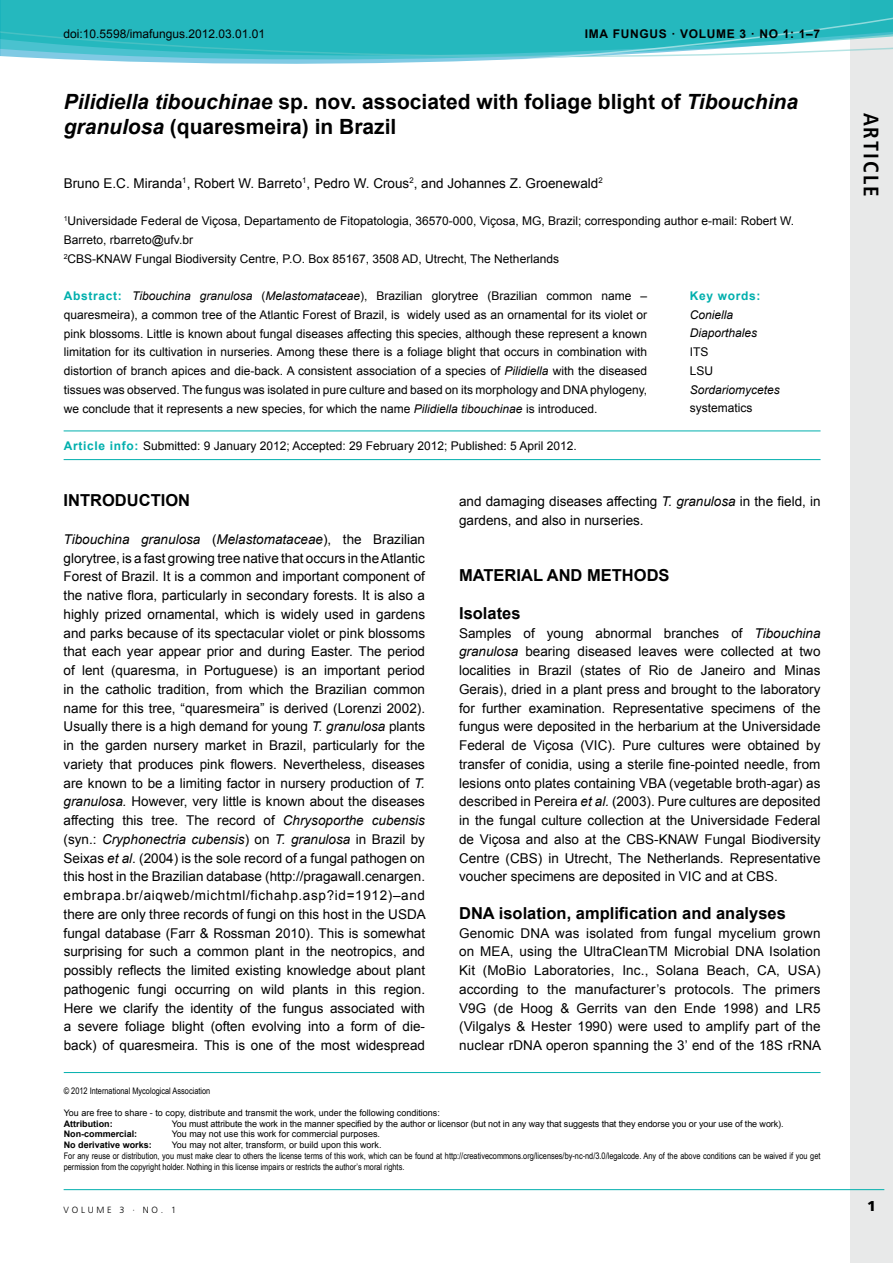
<style>
.page{position:relative;width:893px;height:1263px;background:#fff}
.page>*{position:absolute;margin:0;border:0;box-sizing:border-box;transform-origin:0 0}
.t1{font:700 21px/25.2px "Arial";color:#000}
.t2{font:700 condensed 21px "Frutiger LT Std";letter-spacing:.1em;color:#000}
.t3{font:700 16.5px "Arial";color:#000}
.t4{font:900 14.25px "Frutiger LT Std";color:#000}
.t5{font:13.5px/18.8px "Arial";color:#000;text-align:justify}
.t6{font:12px/18.8px "Arial";color:#000}
.t7{font:italic 12px/18.8px "Arial";color:#000}
.t8{font:700 12px "Arial";letter-spacing:.055em;color:#000}
.t9{font:700 12px "Arial";letter-spacing:.055em;color:#00afad}
.t10{font:9px/10.8px "Arial Narrow";color:#000}
.t11{font:9px "Arial";color:#000}
.t12{font:700 9px "Arial";color:#000}
.t13{font:300 9px "Frutiger LT Std";letter-spacing:.3em;color:#000}
.s1{font-style:italic}
.s2{font-weight:700;color:#00afad}
</style>
<div class="page">
<div style="left:850px;top:0;width:43px;height:1263px;background:#e8e9e9"></div>
<div style="left:2px;top:0;width:891px;height:15px;background:#25b8be"></div>
<svg style="left:2px;top:15px;width:891px;height:49px"></svg>
<hr style="left:64px;top:1189px;width:820px;height:1px;background:#00afad">
<hr style="left:64px;top:1072px;width:756px;height:1px;background:#00afad">
<svg style="left:0;top:0;width:2px;height:57px"></svg>
<hr style="left:64px;top:459px;width:756px;height:1px;background:#00afad">
<hr style="left:64px;top:430px;width:756px;height:1px;background:#00afad">
<p class="t6" style="left:64px;top:24px;width:203px">doi:10.5598/imafungus.2012.03.01.01</p>
<p class="t8" style="left:585px;top:25px;width:237px">IMA Fungus · volume 3 · no 1: 1–7</p>
<h1 class="t1" style="left:64px;top:90px;width:736px"><span class="s1">Pilidiella tibouchinae</span> sp. nov. associated with foliage blight of <span class="s1">Tibouchina granulosa</span> (quaresmeira) in Brazil</h1>
<p class="t5" style="left:64px;top:174px;width:540px">Bruno E.C. Miranda<sup>1</sup>, Robert W. Barreto<sup>1</sup>, Pedro W. Crous<sup>2</sup>, and Johannes Z. Groenewald<sup>2</sup></p>
<p class="t6" style="left:64px;top:212px;width:732px"><sup>1</sup>Universidade Federal de Viçosa, Departamento de Fitopatologia, 36570-000, Viçosa, MG, Brazil; corresponding author e-mail: Robert W.<br>Barreto, rbarreto@ufv.br<br><sup>2</sup>CBS-KNAW Fungal Biodiversity Centre, P.O. Box 85167, 3508 AD, Utrecht, The Netherlands</p>
<p class="t6" style="left:64px;top:287px;width:585px;text-align:justify"><span class="s2">Abstract:</span> <span class="s1">Tibouchina granulosa</span> (<span class="s1">Melastomataceae</span>), Brazilian glorytree (Brazilian common name – quaresmeira), a common tree of the Atlantic Forest of Brazil, is widely used as an ornamental for its violet or pink blossoms. Little is known about fungal diseases affecting this species, although these represent a known limitation for its cultivation in nurseries. Among these there is a foliage blight that occurs in combination with distortion of branch apices and die-back. A consistent association of a species of <span class="s1">Pilidiella</span> with the diseased tissues was observed. The fungus was isolated in pure culture and based on its morphology and DNAphylogeny, we conclude that it represents a new species, for which the name <span class="s1">Pilidiella tibouchinae</span> is introduced.</p>
<p class="t6" style="left:64px;top:437px;width:515px"><span class="s2">Article info:</span> Submitted: 9 January 2012; Accepted: 29 February 2012; Published: 5 April 2012.</p>
<p class="t9" style="left:690px;top:288px;width:72px">Key words:</p>
<p class="t7" style="left:690px;top:305px;width:69px">Coniella<br>Diaporthales</p>
<p class="t6" style="left:690px;top:343px;width:25px">ITS<br>LSU</p>
<p class="t7" style="left:690px;top:380px;width:92px">Sordariomycetes</p>
<p class="t6" style="left:690px;top:399px;width:64px">systematics</p>
<p class="t3" style="left:64px;top:489px;width:125px">Introduction</p>
<p class="t5" style="left:64px;top:530px;width:364px"><span class="s1">Tibouchina granulosa</span> (<span class="s1">Melastomataceae</span>), the Brazilian glorytree, is a fast growing tree native that occurs in the Atlantic Forest of Brazil. It is a common and important component of the native flora, particularly in secondary forests. It is also a highly prized ornamental, which is widely used in gardens and parks because of its spectacular violet or pink blossoms that each year appear prior and during Easter. The period of lent (quaresma, in Portuguese) is an important period in the catholic tradition, from which the Brazilian common name for this tree, “quaresmeira” is derived (Lorenzi 2002).<br>Usually there is a high demand for young <span class="s1">T. granulosa</span> plants in the garden nursery market in Brazil, particularly for the variety that produces pink flowers. Nevertheless, diseases are known to be a limiting factor in nursery production of <span class="s1">T. granulosa.</span> However, very little is known about the diseases affecting this tree. The record of <span class="s1">Chrysoporthe cubensis </span>(syn.: <span class="s1">Cryphonectria cubensis</span>) on <span class="s1">T. granulosa</span> in Brazil by Seixas <span class="s1">et al</span>. (2004) is the sole record of a fungal pathogen on this host in the Brazilian database (http://pragawall.cenargen. embrapa.br/aiqweb/michtml/fichahp.asp?id=1912)–and there are only three records of fungi on this host in the USDA fungal database (Farr &amp; Rossman 2010). This is somewhat surprising for such a common plant in the neotropics, and possibly reflects the limited existing knowledge about plant pathogenic fungi occurring on wild plants in this region.<br>Here we clarify the identity of the fungus associated with a severe foliage blight (often evolving into a form of die&shy;back) of quaresmeira. This is one of the most widespread</p>
<p class="t5" style="left:459px;top:492px;width:363px">and damaging diseases affecting <span class="s1">T. granulosa</span> in the field, in gardens, and also in nurseries<span class="s1">.</span></p>
<p class="t3" style="left:459px;top:564px;width:212px">Material an d methods</p>
<p class="t3" style="left:459px;top:602px;width:63px">Isolates</p>
<p class="t5" style="left:459px;top:624px;width:363px">Samples of young abnormal branches of <span class="s1">Tibouchina granulosa</span> bearing diseased leaves were collected at two localities in Brazil (states of Rio de Janeiro and Minas Gerais), dried in a plant press and brought to the laboratory for further examination. Representative specimens of the fungus were deposited in the herbarium at the Universidade Federal de Viçosa (VIC). Pure cultures were obtained by transfer of conidia, using a sterile fine-pointed needle, from lesions onto plates containing VBA (vegetable broth-agar) as described in Pereira <span class="s1">et al.</span> (2003). Pure cultures are deposited in the fungal culture collection at the Universidade Federal de Viçosa and also at the CBS-KNAW Fungal Biodiversity Centre (CBS) in Utrecht, The Netherlands. Representative voucher specimens are deposited in VIC and at CBS.</p>
<p class="t3" style="left:459px;top:902px;width:328px">DNA isolation, amplification and analyses</p>
<p class="t5" style="left:459px;top:924px;width:364px">Genomic DNA was isolated from fungal mycelium grown on MEA, using the UltraCleanTM Microbial DNA Isolation Kit (MoBio Laboratories, Inc., Solana Beach, CA, USA) according to the manufacturer’s protocols. The primers V9G (de Hoog &amp; Gerrits van den Ende 1998) and LR5 (Vilgalys &amp; Hester 1990) were used to amplify part of the nuclear rDNA operon spanning the 3’ end of the 18S rRNA</p>
<p class="t10" style="left:64px;top:1085px;width:148px">© 2012 International Mycological Association</p>
<p class="t11" style="left:64px;top:1107px;width:378px">You are free to share - to copy, distribute and transmit the work, under the following conditions:</p>
<p class="t12" style="left:64px;top:1117px;width:50px">Attribution:</p>
<p class="t11" style="left:172px;top:1117px;width:613px">You must attribute the work in the manner specified by the author or licensor (but not in any way that suggests that they endorse you or your use of the work).</p>
<p class="t12" style="left:64px;top:1128px;width:75px">Non-commercial:</p>
<p class="t11" style="left:172px;top:1128px;width:210px">You may not use this work for commercial purposes.</p>
<p class="t12" style="left:64px;top:1139px;width:90px">No derivative works:</p>
<p class="t11" style="left:172px;top:1139px;width:211px">You may not alter, transform, or build upon this work.</p>
<p class="t10" style="left:64px;top:1150px;width:758px">For any reuse or distribution, you must make clear to others the license terms of this work, which can be found at http://creativecommons.org/licenses/by-nc-nd/3.0/legalcode. Any of the above conditions can be waived if you get permission from the copyright holder. Nothing in this license impairs or restricts the author’s moral rights.</p>
<h1 class="t2" style="left:883px;top:113px;width:86px;rotate:90deg">ARTICLE</h1>
<p class="t13" style="left:64px;top:1205px;width:114px">VOLUME 3 · NO. 1</p>
<p class="t4" style="left:867px;top:1197px;width:10px">1</p>
</div>
